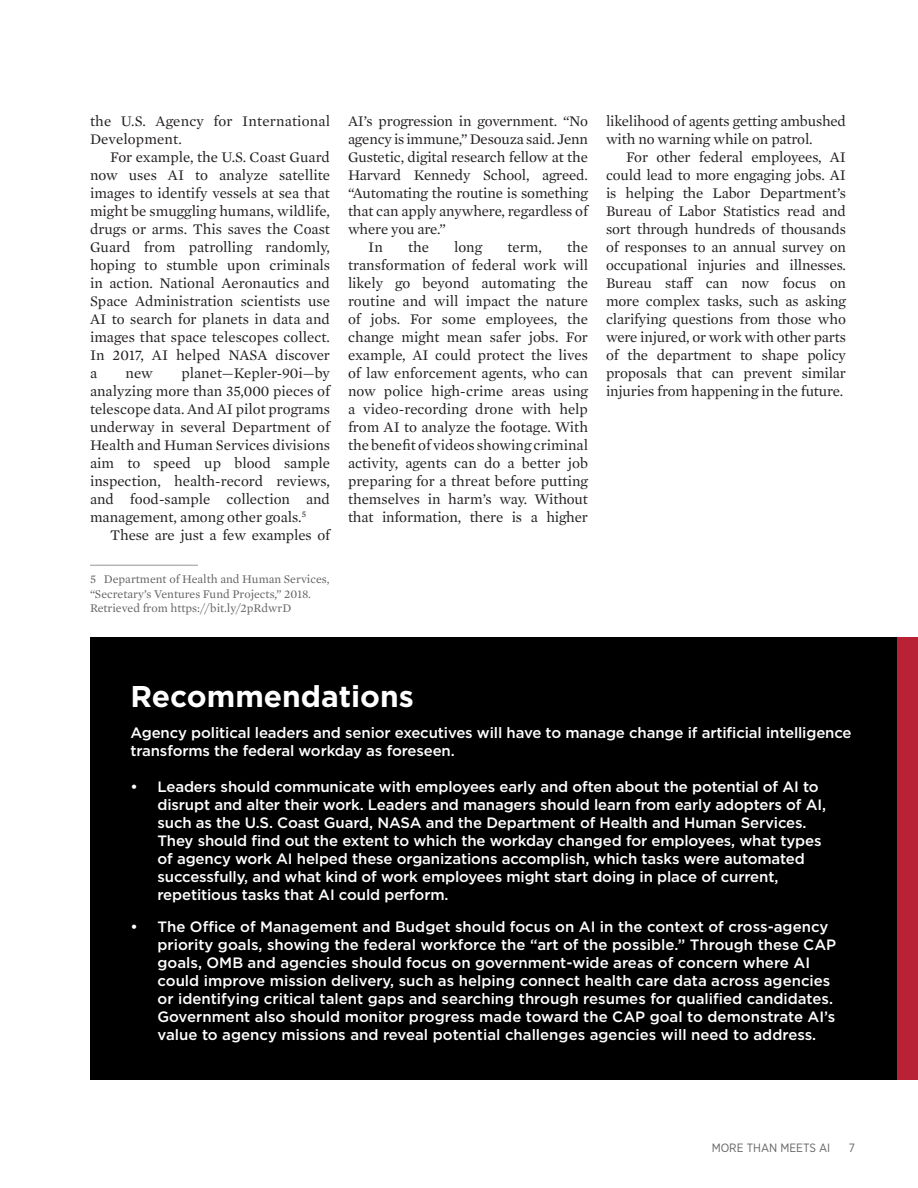
<style>
.page{position:relative;width:918px;height:1188px;background:#fff}
.page>*{position:absolute;margin:0;border:0;box-sizing:border-box;transform-origin:0 0}
.Black_Box_Hed{font:700 30px "Gotham";color:#fff}
.Body_Copy{font:15px/18px "Mercury Text G1";letter-spacing:-.01em;color:#231f20;text-align:justify}
.Black_Box_Body{font:500 15px/18px "Gotham";letter-spacing:-.01em;color:#fff}
.Body_Copy-2{font:15px/18px "Mercury Text G1";letter-spacing:.01em;color:#231f20}
.Footnote{font:12px/14.4px "Mercury Text G1";color:#636366}
.t1{font:12px "Gotham Narrow";color:#636366}
</style>
<div class="page">
<hr style="left:90px;top:565px;width:108px;height:1px;background:#939598">
<div style="left:90px;top:637px;width:808px;height:443px;background:#000"></div>
<div style="left:898px;top:637px;width:20px;height:443px;background:#b92234"></div>
<p class="Body_Copy-2" style="left:90px;top:111px;width:242px">the U.S. Agency for International<br>Development.</p>
<p class="Body_Copy" style="left:90px;top:147px;width:242px;text-indent:20px">For example, the U.S. Coast Guard now uses AI to analyze satellite images to identify vessels at sea that might be smuggling humans, wildlife, drugs or arms. This saves the Coast Guard from patrolling randomly, hoping to stumble upon criminals in action. National Aeronautics and Space Administration scientists use AI to search for planets in data and images that space telescopes collect.<br>In 2017, AI helped NASA discover a</p>
<p class="Body_Copy" style="left:90px;top:363px;width:242px;text-indent:91px">planet—Kepler-90i—by analyzing more than 35,000 pieces of telescope data. And AI pilot programs underway in several Department of Health and Human Services divisions aim to speed up blood sample inspection, health-record reviews, and food-sample collection and management, among other goals.<sup>5</sup></p>
<p class="Body_Copy" style="left:110px;top:525px;width:221px">These are just a few examples of</p>
<p class="Footnote" style="left:90px;top:571px;width:241px">5 Department of Health and Human Services, “Secretary’s Ventures Fund Projects,” 2018.<br>Retrieved from https://bit.ly/2pRdwrD</p>
<p class="Body_Copy" style="left:126px;top:363px;width:29px">new</p>
<p class="Body_Copy" style="left:348px;top:111px;width:242px">AI’s progression in government. “No agency is immune,” Desouza said. Jenn Gustetic, digital research fellow at the Harvard Kennedy School, agreed. “Automating the routine is something that can apply anywhere, regardless of where you are.”</p>
<p class="Body_Copy" style="left:368px;top:237px;width:16px">In</p>
<p class="Body_Copy" style="left:408px;top:237px;width:22px">the</p>
<p class="Body_Copy" style="left:454px;top:237px;width:30px">long</p>
<p class="Body_Copy" style="left:507px;top:237px;width:36px">term,</p>
<p class="Body_Copy" style="left:348px;top:237px;width:242px;text-indent:219px">the transformation of federal work will likely go beyond automating the routine and will impact the nature of jobs. For some employees, the change might mean safer jobs. For example, AI could protect the lives of law enforcement agents, who can now police high-crime areas using a video-recording drone with help from AI to analyze the footage. With the benefit of videos showing criminal activity, agents can do a better job preparing for a threat before putting themselves in harm’s way. Without that information, there is a higher</p>
<p class="Body_Copy" style="left:606px;top:111px;width:242px">likelihood of agents getting ambushed with no warning while on patrol.</p>
<p class="Body_Copy" style="left:606px;top:147px;width:242px;text-indent:20px">For other federal employees, AI could lead to more engaging jobs. AI is helping the Labor Department’s Bureau of Labor Statistics read and sort through hundreds of thousands of responses to an annual survey on occupational injuries and illnesses.<br>Bureau staff can now focus on more complex tasks, such as asking clarifying questions from those who were injured, or work with other parts of the department to shape policy proposals that can prevent similar injuries from happening in the future.</p>
<p class="Black_Box_Hed" style="left:130px;top:676px;width:285px">Recommendations</p>
<p class="Black_Box_Body" style="left:130px;top:724px;width:723px">Agency political leaders and senior executives will have to manage change if artificial intelligence transforms the federal workday as foreseen.</p>
<p class="Black_Box_Body" style="left:158px;top:778px;width:670px;text-indent:-27px">• Leaders should communicate with employees early and often about the potential of AI to disrupt and alter their work. Leaders and managers should learn from early adopters of AI, such as the U.S. Coast Guard, NASA and the Department of Health and Human Services.<br>They should find out the extent to which the workday changed for employees, what types of agency work AI helped these organizations accomplish, which tasks were automated successfully, and what kind of work employees might start doing in place of current, repetitious tasks that AI could perform.</p>
<p class="Black_Box_Body" style="left:158px;top:917px;width:680px;text-indent:-27px">• The Office of Management and Budget should focus on AI in the context of cross-agency priority goals, showing the federal workforce the “art of the possible.” Through these CAP goals, OMB and agencies should focus on government-wide areas of concern where AI could improve mission delivery, such as helping connect health care data across agencies or identifying critical talent gaps and searching through resumes for qualified candidates.<br>Government also should monitor progress made toward the CAP goal to demonstrate AI’s value to agency missions and reveal potential challenges agencies will need to address.</p>
<p class="t1" style="left:712px;top:1140px;width:120px">MORE THAN MEETS AI</p>
<p class="t1" style="left:849px;top:1140px;width:8px">7</p>
</div>
